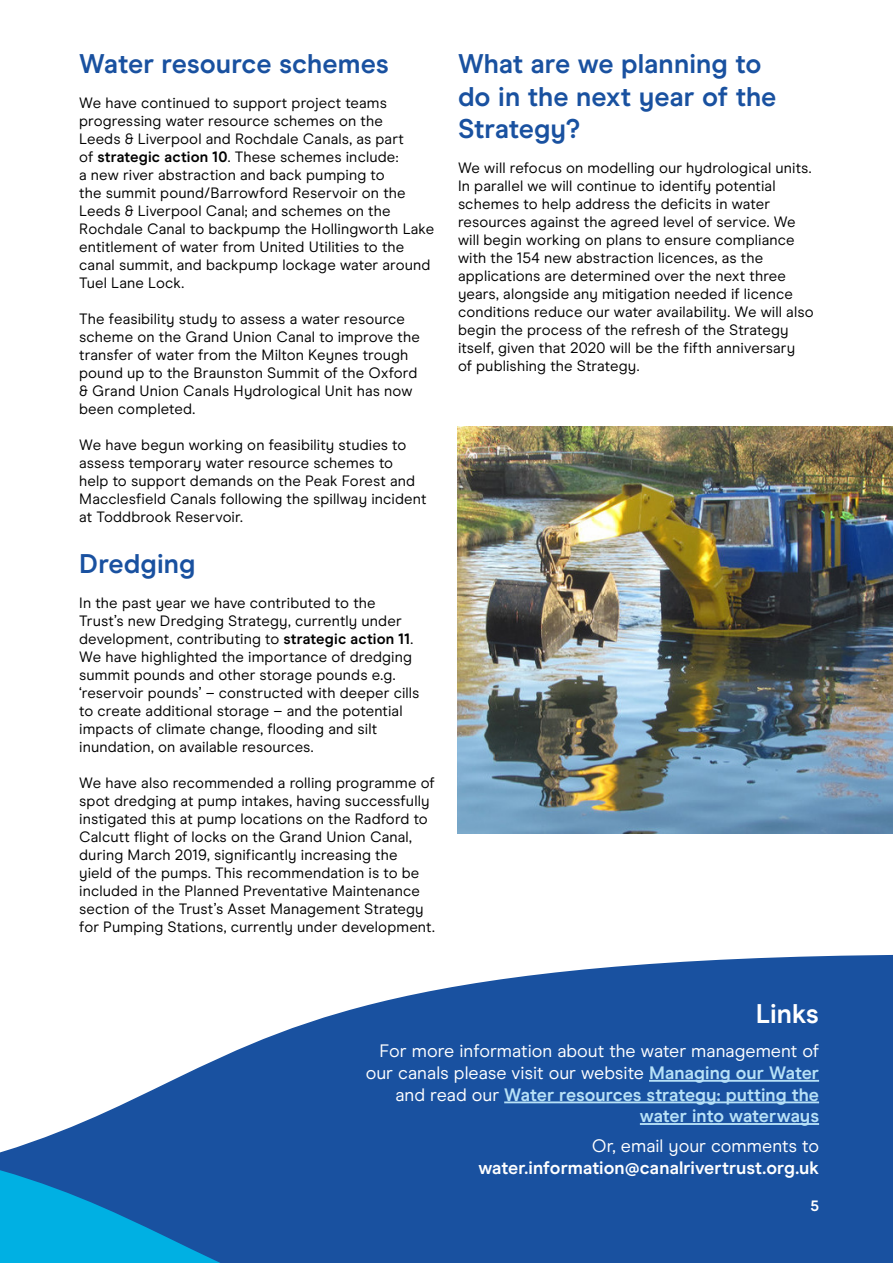
<style>
.page{position:relative;width:893px;height:1263px;background:#fff}
.page>*{position:absolute;margin:0;border:0;box-sizing:border-box;transform-origin:0 0}
.t1{font:700 27px/32.4px "Modern Era";color:#1951a0}
.t2{font:700 27px "Modern Era";color:#fff}
.t3{font:18px/21.6px "Modern Era";color:#fff;text-align:right}
.t4{font:700 18px "Modern Era";color:#fff}
.t5{font:15px/18px "Modern Era";letter-spacing:.01em;color:#000}
.t6{font:700 15px "Modern Era";color:#fff}
.s1{font-weight:700}
.s2{font-weight:700;color:#b7e1f7}
</style>
<div class="page">
<svg style="left:0;top:954px;width:893px;height:309px;fill:#1951a0"></svg>
<hr style="left:649px;top:1080px;width:170px;height:2px;background:#b7e1f7">
<hr style="left:504px;top:1101px;width:315px;height:2px;background:#b7e1f7">
<hr style="left:640px;top:1123px;width:179px;height:2px;background:#b7e1f7">
<img style="left:458px;top:427px;width:435px;height:407px">
<h1 class="t1" style="left:79px;top:48px;width:311px">Water resource schemes</h1>
<p class="t5" style="left:79px;top:94px;width:356px">We have continued to support project teams progressing water resource schemes on the<br>Leeds &amp; Liverpool and Rochdale Canals, as part<br>of <span class="s1">strategic action 10</span>. These schemes include:<br>a new river abstraction and back pumping to<br>the summit pound/Barrowford Reservoir on the Leeds &amp; Liverpool Canal; and schemes on the Rochdale Canal to backpump the Hollingworth Lake entitlement of water from United Utilities to the canal summit, and backpump lockage water around Tuel Lane Lock.</p>
<p class="t5" style="left:79px;top:310px;width:342px">The feasibility study to assess a water resource scheme on the Grand Union Canal to improve the transfer of water from the Milton Keynes trough pound up to the Braunston Summit of the Oxford &amp; Grand Union Canals Hydrological Unit has now been completed.</p>
<p class="t5" style="left:79px;top:436px;width:349px">We have begun working on feasibility studies to assess temporary water resource schemes to<br>help to support demands on the Peak Forest and Macclesfield Canals following the spillway incident at Toddbrook Reservoir.</p>
<h1 class="t1" style="left:79px;top:547px;width:118px">Dredging</h1>
<p class="t5" style="left:79px;top:593px;width:342px">In the past year we have contributed to the Trust’s new Dredging Strategy, currently under development, contributing to <span class="s1">strategic action 11</span>.<br>We have highlighted the importance of dredging summit pounds and other storage pounds e.g. ‘reservoir pounds’ – constructed with deeper cills to create additional storage – and the potential impacts of climate change, flooding and silt inundation, on available resources.</p>
<p class="t5" style="left:79px;top:773px;width:357px">We have also recommended a rolling programme of spot dredging at pump intakes, having successfully instigated this at pump locations on the Radford to Calcutt flight of locks on the Grand Union Canal, during March 2019, significantly increasing the<br>yield of the pumps. This recommendation is to be included in the Planned Preventative Maintenance section of the Trust’s Asset Management Strategy for Pumping Stations, currently under development.</p>
<h1 class="t1" style="left:458px;top:48px;width:320px">What are we planning to do in the next year of the<br>Strategy?</h1>
<p class="t5" style="left:458px;top:159px;width:357px">We will refocus on modelling our hydrological units.<br>In parallel we will continue to identify potential schemes to help address the deficits in water resources against the agreed level of service. We will begin working on plans to ensure compliance with the 154 new abstraction licences, as the applications are determined over the next three years, alongside any mitigation needed if licence conditions reduce our water availability. We will also begin the process of the refresh of the Strategy itself, given that 2020 will be the fifth anniversary<br>of publishing the Strategy.</p>
<h1 class="t2" style="left:756px;top:998px;width:65px">Links</h1>
<p class="t3" style="left:366px;top:1040px;width:455px">For more information about the water management of our canals please visit our website <span class="s2">Managing our Water </span>and read our <span class="s2">Water resources strategy: putting the water into waterways</span></p>
<p class="t3" style="left:592px;top:1135px;width:229px">Or, email your comments to</p>
<p class="t4" style="left:478px;top:1157px;width:342px">water.information@canalrivertrust.org.uk</p>
<p class="t6" style="left:810px;top:1197px;width:10px">5</p>
</div>
